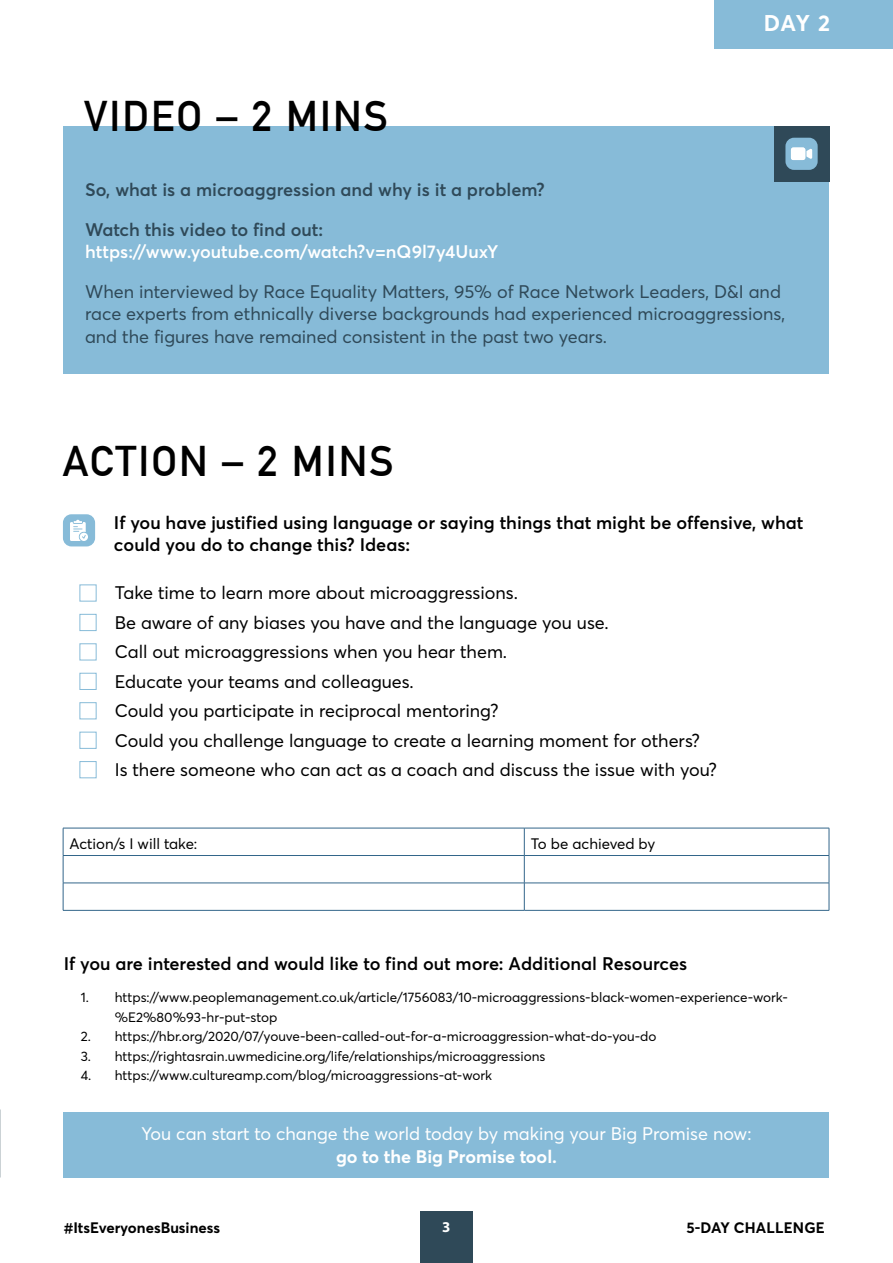
<style>
.page{position:relative;width:893px;height:1263px;background:#fff}
.page>*{position:absolute;margin:0;border:0;box-sizing:border-box;transform-origin:0 0}
.t1{font:700 42px "DIN Alternate";letter-spacing:.05em;color:#000}
.t2{font:700 22.5px "Averta PE";color:#fff}
.t3{font:18px/29.5px "Averta PE";color:#000}
.t4{font:18px/22.5px "Averta PE";color:#2f4958}
.t5{font:600 18px/22.5px "Averta PE";color:#000}
.t6{font:600 18px/39.5px "Averta PE";color:#2f4958}
.t7{font:18px "Averta PE";color:#fff}
.t8{font:600 18px "Averta PE";color:#fff}
.t9{font:700 18px "Averta PE";color:#fff}
.t10{font:700 15px "Averta PE";color:#000}
.t11{font:15px "Averta PE";color:#000}
.t12{font:700 15px "Myriad Pro";color:#fff}
.t13{font:13.5px/19.5px "Averta PE";color:#000}
</style>
<div class="page">
<div style="left:420px;top:1211px;width:52px;height:52px;background:#2f4958"></div>
<div style="left:64px;top:126px;width:765px;height:247px;background:#87bbd8"></div>
<div style="left:774px;top:126px;width:55px;height:55px;background:#2f4958"></div>
<hr style="left:63px;top:828px;width:461px;height:1px;background:#33668a">
<hr style="left:524px;top:828px;width:305px;height:1px;background:#33668a">
<hr style="left:63px;top:855px;width:461px;height:1px;background:#33668a">
<hr style="left:524px;top:855px;width:305px;height:1px;background:#33668a">
<hr style="left:63px;top:883px;width:461px;height:1px;background:#33668a">
<svg style="left:63px;top:828px;width:1px;height:82px"></svg>
<hr style="left:524px;top:883px;width:305px;height:1px;background:#33668a">
<svg style="left:524px;top:828px;width:1px;height:82px"></svg>
<svg style="left:829px;top:828px;width:1px;height:82px"></svg>
<hr style="left:63px;top:910px;width:461px;height:1px;background:#33668a">
<hr style="left:524px;top:910px;width:305px;height:1px;background:#33668a">
<div style="left:80px;top:584px;width:17px;height:17px;background:#fff;border:1px solid #87bbd8"></div>
<div style="left:80px;top:614px;width:17px;height:17px;background:#fff;border:1px solid #87bbd8"></div>
<div style="left:80px;top:643px;width:17px;height:17px;background:#fff;border:1px solid #87bbd8"></div>
<div style="left:80px;top:673px;width:17px;height:17px;background:#fff;border:1px solid #87bbd8"></div>
<div style="left:80px;top:702px;width:17px;height:17px;background:#fff;border:1px solid #87bbd8"></div>
<div style="left:80px;top:732px;width:17px;height:17px;background:#fff;border:1px solid #87bbd8"></div>
<div style="left:80px;top:761px;width:17px;height:17px;background:#fff;border:1px solid #87bbd8"></div>
<div style="left:64px;top:1112px;width:765px;height:66px;background:#87bbd8"></div>
<div style="left:63px;top:514px;width:32px;height:32px;background:#87bbd8;border-radius:9px"></div>
<svg style="left:70px;top:520px;width:18px;height:21px"></svg>
<div style="left:785px;top:138px;width:33px;height:32px;background:#87bbd8;border-radius:9px"></div>
<svg style="left:791px;top:148px;width:21px;height:12px"></svg>
<div style="left:715px;top:0;width:178px;height:48px;background:#87bbd8"></div>
<h1 class="t1" style="left:84px;top:85px;width:305px">VIDEO – 2 MINS</h1>
<h2 class="t2" style="left:764px;top:7px;width:68px">DAY 2</h2>
<h3 class="t6" style="left:85px;top:169px;width:461px">So, what is a microaggression and why is it a problem?<br>Watch this video to find out:</h3>
<h3 class="t8" style="left:85px;top:239px;width:415px">https://www.youtube.com/watch?v=nQ9l7y4UuxY</h3>
<h3 class="t4" style="left:85px;top:279px;width:702px">When interviewed by Race Equality Matters, 95% of Race Network Leaders, D&amp;I and race experts from ethnically diverse backgrounds had experienced microaggressions, and the figures have remained consistent in the past two years.</h3>
<h1 class="t1" style="left:63px;top:429px;width:332px">ACTION – 2 MINS</h1>
<h3 class="t5" style="left:114px;top:510px;width:691px">If you have justified using language or saying things that might be offensive, what could you do to change this? Ideas:</h3>
<p class="t3" style="left:115px;top:577px;width:604px">Take time to learn more about microaggressions.<br>Be aware of any biases you have and the language you use.<br>Call out microaggressions when you hear them.<br>Educate your teams and colleagues.<br>Could you participate in reciprocal mentoring?<br>Could you challenge language to create a learning moment for others?<br>Is there someone who can act as a coach and discuss the issue with you?</p>
<p class="t11" style="left:69px;top:833px;width:129px">Action/s I will take:</p>
<p class="t11" style="left:531px;top:833px;width:126px">To be achieved by</p>
<h3 class="t5" style="left:64px;top:952px;width:625px">If you are interested and would like to find out more: Additional Resources</h3>
<p class="t13" style="left:115px;top:987px;width:675px;text-indent:-34px">1. https://www.peoplemanagement.co.uk/article/1756083/10-microaggressions-black-women-experience-work-%E2%80%93-hr-put-stop</p>
<p class="t13" style="left:81px;top:1026px;width:577px">2. https://hbr.org/2020/07/youve-been-called-out-for-a-microaggression-what-do-you-do</p>
<p class="t13" style="left:81px;top:1046px;width:466px">3. https://rightasrain.uwmedicine.org/life/relationships/microaggressions</p>
<p class="t13" style="left:81px;top:1065px;width:413px">4. https://www.cultureamp.com/blog/microaggressions-at-work</p>
<h3 class="t7" style="left:141px;top:1121px;width:612px">You can start to change the world today by making your Big Promise now:</h3>
<h3 class="t9" style="left:336px;top:1143px;width:222px">go to the Big Promise tool.</h3>
<p class="t10" style="left:64px;top:1217px;width:158px">#ItsEveryonesBusiness</p>
<p class="t12" style="left:442px;top:1217px;width:10px">3</p>
<p class="t10" style="left:686px;top:1217px;width:140px">5-DAY CHALLENGE</p>
</div>
